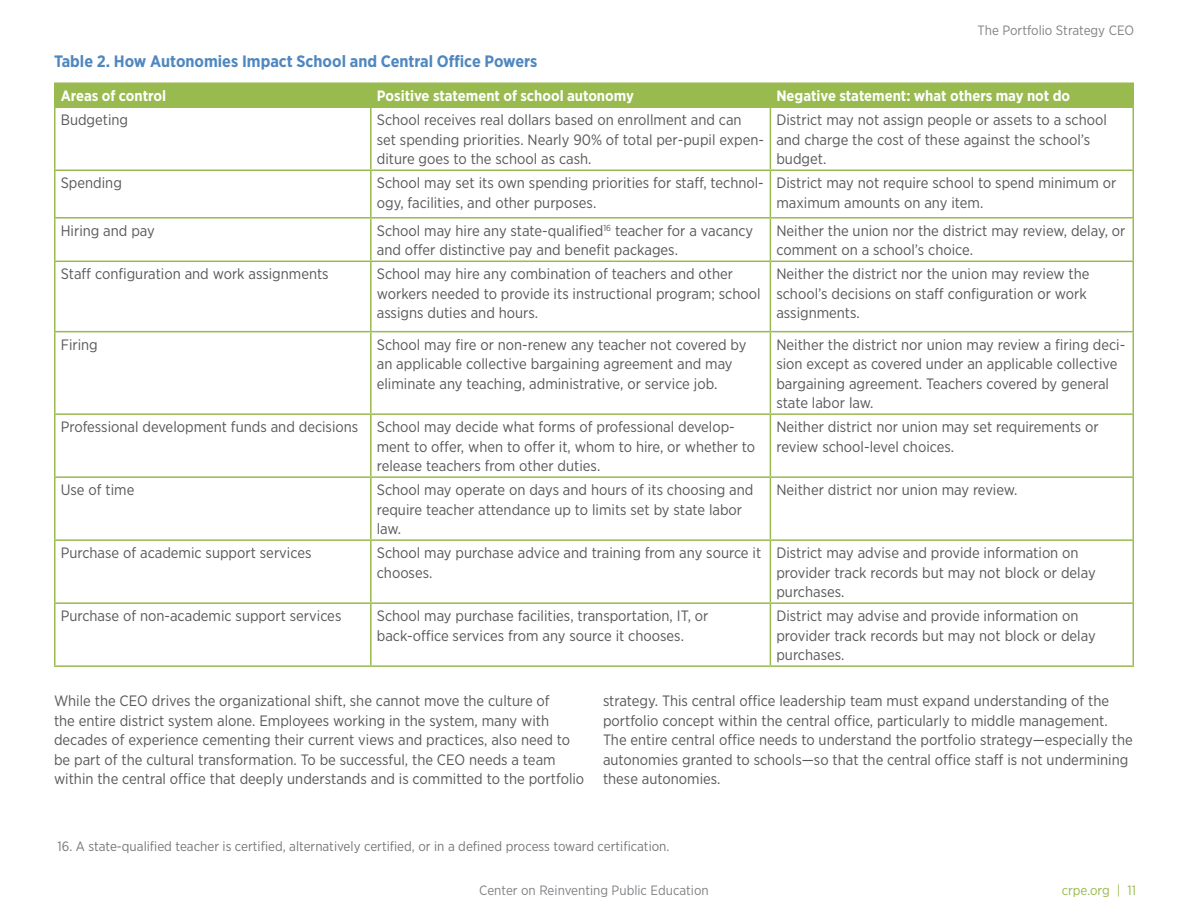
<style>
.page{position:relative;width:1188px;height:918px;background:#fff}
.page>*{position:absolute;margin:0;border:0;box-sizing:border-box;transform-origin:0 0}
.body_pp{font:700 16.5px "Gotham Narrow";color:#4f87bf}
.body_pp-2{font:15px/19.5px "Gotham Narrow";color:#57585a}
.t1{font:700 15px "Gotham Narrow";color:#fff}
.t2{font:13.5px "Gotham Narrow";color:#76787b}
.t3{font:13.5px "Gotham Narrow";color:#808285}
.t4{font:13.5px "Gotham Narrow";color:#98ba4f}
</style>
<div class="page">
<hr style="left:54px;top:82px;width:317px;height:2px;background:#98ba4f">
<hr style="left:54px;top:84px;width:2px;height:22px;background:#98ba4f">
<hr style="left:371px;top:82px;width:399px;height:2px;background:#98ba4f">
<hr style="left:770px;top:82px;width:364px;height:2px;background:#98ba4f">
<div style="left:56px;top:84px;width:1076px;height:22px;background:#98ba4f"></div>
<hr style="left:1132px;top:84px;width:2px;height:22px;background:#98ba4f">
<hr style="left:54px;top:106px;width:317px;height:2px;background:#98ba4f">
<hr style="left:54px;top:108px;width:2px;height:61px;background:#98ba4f">
<hr style="left:371px;top:106px;width:399px;height:2px;background:#98ba4f">
<hr style="left:370px;top:108px;width:2px;height:61px;background:#98ba4f">
<hr style="left:770px;top:106px;width:364px;height:2px;background:#98ba4f">
<hr style="left:770px;top:108px;width:1px;height:61px;background:#98ba4f">
<hr style="left:1132px;top:108px;width:2px;height:61px;background:#98ba4f">
<hr style="left:54px;top:169px;width:317px;height:2px;background:#98ba4f">
<hr style="left:54px;top:171px;width:2px;height:46px;background:#98ba4f">
<hr style="left:371px;top:169px;width:399px;height:2px;background:#98ba4f">
<hr style="left:370px;top:171px;width:2px;height:46px;background:#98ba4f">
<hr style="left:770px;top:169px;width:364px;height:2px;background:#98ba4f">
<hr style="left:770px;top:171px;width:1px;height:46px;background:#98ba4f">
<hr style="left:1132px;top:171px;width:2px;height:46px;background:#98ba4f">
<hr style="left:54px;top:217px;width:317px;height:2px;background:#98ba4f">
<hr style="left:54px;top:219px;width:2px;height:42px;background:#98ba4f">
<hr style="left:371px;top:217px;width:399px;height:2px;background:#98ba4f">
<hr style="left:370px;top:219px;width:2px;height:42px;background:#98ba4f">
<hr style="left:770px;top:217px;width:364px;height:2px;background:#98ba4f">
<hr style="left:770px;top:219px;width:1px;height:42px;background:#98ba4f">
<hr style="left:1132px;top:219px;width:2px;height:42px;background:#98ba4f">
<hr style="left:54px;top:261px;width:317px;height:1px;background:#98ba4f">
<hr style="left:54px;top:262px;width:2px;height:69px;background:#98ba4f">
<hr style="left:371px;top:261px;width:399px;height:1px;background:#98ba4f">
<hr style="left:370px;top:262px;width:2px;height:69px;background:#98ba4f">
<hr style="left:770px;top:261px;width:364px;height:1px;background:#98ba4f">
<hr style="left:770px;top:262px;width:1px;height:69px;background:#98ba4f">
<hr style="left:1132px;top:262px;width:2px;height:69px;background:#98ba4f">
<hr style="left:54px;top:331px;width:317px;height:1px;background:#98ba4f">
<hr style="left:54px;top:332px;width:2px;height:81px;background:#98ba4f">
<hr style="left:371px;top:331px;width:399px;height:1px;background:#98ba4f">
<hr style="left:370px;top:332px;width:2px;height:81px;background:#98ba4f">
<hr style="left:770px;top:331px;width:364px;height:1px;background:#98ba4f">
<hr style="left:770px;top:332px;width:1px;height:81px;background:#98ba4f">
<hr style="left:1132px;top:332px;width:2px;height:81px;background:#98ba4f">
<hr style="left:54px;top:413px;width:317px;height:2px;background:#98ba4f">
<hr style="left:54px;top:415px;width:2px;height:61px;background:#98ba4f">
<hr style="left:371px;top:413px;width:399px;height:2px;background:#98ba4f">
<hr style="left:370px;top:415px;width:2px;height:61px;background:#98ba4f">
<hr style="left:770px;top:413px;width:364px;height:2px;background:#98ba4f">
<hr style="left:770px;top:415px;width:1px;height:61px;background:#98ba4f">
<hr style="left:1132px;top:415px;width:2px;height:61px;background:#98ba4f">
<hr style="left:54px;top:476px;width:317px;height:2px;background:#98ba4f">
<hr style="left:54px;top:478px;width:2px;height:61px;background:#98ba4f">
<hr style="left:371px;top:476px;width:399px;height:2px;background:#98ba4f">
<hr style="left:370px;top:478px;width:2px;height:61px;background:#98ba4f">
<hr style="left:770px;top:476px;width:364px;height:2px;background:#98ba4f">
<hr style="left:770px;top:478px;width:1px;height:61px;background:#98ba4f">
<hr style="left:1132px;top:478px;width:2px;height:61px;background:#98ba4f">
<hr style="left:54px;top:539px;width:317px;height:2px;background:#98ba4f">
<hr style="left:54px;top:541px;width:2px;height:61px;background:#98ba4f">
<hr style="left:371px;top:539px;width:399px;height:2px;background:#98ba4f">
<hr style="left:370px;top:541px;width:2px;height:61px;background:#98ba4f">
<hr style="left:770px;top:539px;width:364px;height:2px;background:#98ba4f">
<hr style="left:770px;top:541px;width:1px;height:61px;background:#98ba4f">
<hr style="left:1132px;top:541px;width:2px;height:61px;background:#98ba4f">
<hr style="left:54px;top:602px;width:317px;height:2px;background:#98ba4f">
<hr style="left:54px;top:604px;width:2px;height:61px;background:#98ba4f">
<hr style="left:371px;top:602px;width:399px;height:2px;background:#98ba4f">
<hr style="left:370px;top:604px;width:2px;height:61px;background:#98ba4f">
<hr style="left:770px;top:602px;width:364px;height:2px;background:#98ba4f">
<hr style="left:770px;top:604px;width:1px;height:61px;background:#98ba4f">
<hr style="left:1132px;top:604px;width:2px;height:61px;background:#98ba4f">
<hr style="left:54px;top:665px;width:317px;height:2px;background:#98ba4f">
<hr style="left:371px;top:665px;width:399px;height:2px;background:#98ba4f">
<hr style="left:770px;top:665px;width:364px;height:2px;background:#98ba4f">
<p class="body_pp" style="left:54px;top:51px;width:485px">Table 2. How Autonomies Impact School and Central Office Powers</p>
<p class="t3" style="left:978px;top:22px;width:158px">The Portfolio Strategy CEO</p>
<p class="t1" style="left:61px;top:86px;width:107px">Areas of control</p>
<p class="t1" style="left:377px;top:86px;width:259px">Positive statement of school autonomy</p>
<p class="t1" style="left:776px;top:86px;width:295px">Negative statement: what others may not do</p>
<p class="body_pp-2" style="left:61px;top:110px;width:69px">Budgeting</p>
<p class="body_pp-2" style="left:377px;top:110px;width:389px">School receives real dollars based on enrollment and can set spending priorities. Nearly 90% of total per-pupil expen&shy;diture goes to the school as cash.</p>
<p class="body_pp-2" style="left:776px;top:110px;width:332px">District may not assign people or assets to a school and charge the cost of these against the school’s budget.</p>
<p class="body_pp-2" style="left:61px;top:173px;width:63px">Spending</p>
<p class="body_pp-2" style="left:377px;top:173px;width:389px">School may set its own spending priorities for staff, technol&shy;ogy, facilities, and other purposes.</p>
<p class="body_pp-2" style="left:776px;top:173px;width:341px">District may not require school to spend minimum or maximum amounts on any item.</p>
<p class="body_pp-2" style="left:61px;top:220px;width:96px">Hiring and pay</p>
<p class="body_pp-2" style="left:377px;top:220px;width:378px">School may hire any state-qualified<sup>16</sup> teacher for a vacancy and offer distinctive pay and benefit packages.</p>
<p class="body_pp-2" style="left:776px;top:220px;width:351px">Neither the union nor the district may review, delay, or comment on a school’s choice.</p>
<p class="body_pp-2" style="left:61px;top:264px;width:269px">Staff configuration and work assignments</p>
<p class="body_pp-2" style="left:377px;top:264px;width:385px">School may hire any combination of teachers and other workers needed to provide its instructional program; school assigns duties and hours.</p>
<p class="body_pp-2" style="left:776px;top:264px;width:315px">Neither the district nor the union may review the school’s decisions on staff configuration or work assignments.</p>
<p class="body_pp-2" style="left:61px;top:334px;width:39px">Firing</p>
<p class="body_pp-2" style="left:377px;top:334px;width:371px">School may fire or non-renew any teacher not covered by an applicable collective bargaining agreement and may eliminate any teaching, administrative, or service job.</p>
<p class="body_pp-2" style="left:776px;top:334px;width:350px">Neither the district nor union may review a firing deci&shy;sion except as covered under an applicable collective bargaining agreement. Teachers covered by general state labor law.</p>
<p class="body_pp-2" style="left:61px;top:417px;width:299px">Professional development funds and decisions</p>
<p class="body_pp-2" style="left:377px;top:417px;width:380px">School may decide what forms of professional develop&shy;ment to offer, when to offer it, whom to hire, or whether to release teachers from other duties.</p>
<p class="body_pp-2" style="left:776px;top:417px;width:324px">Neither district nor union may set requirements or review school-level choices.</p>
<p class="body_pp-2" style="left:61px;top:480px;width:75px">Use of time</p>
<p class="body_pp-2" style="left:377px;top:480px;width:378px">School may operate on days and hours of its choosing and require teacher attendance up to limits set by state labor law.</p>
<p class="body_pp-2" style="left:776px;top:480px;width:243px">Neither district nor union may review.</p>
<p class="body_pp-2" style="left:61px;top:543px;width:252px">Purchase of academic support services</p>
<p class="body_pp-2" style="left:377px;top:543px;width:386px">School may purchase advice and training from any source it chooses.</p>
<p class="body_pp-2" style="left:776px;top:543px;width:321px">District may advise and provide information on provider track records but may not block or delay purchases.</p>
<p class="body_pp-2" style="left:61px;top:606px;width:282px">Purchase of non-academic support services</p>
<p class="body_pp-2" style="left:377px;top:606px;width:333px">School may purchase facilities, transportation, IT, or back-office services from any source it chooses.</p>
<p class="body_pp-2" style="left:776px;top:606px;width:321px">District may advise and provide information on provider track records but may not block or delay purchases.</p>
<p class="body_pp-2" style="left:54px;top:691px;width:532px">While the CEO drives the organizational shift, she cannot move the culture of<br>the entire district system alone. Employees working in the system, many with decades of experience cementing their current views and practices, also need to be part of the cultural transformation. To be successful, the CEO needs a team within the central office that deeply understands and is committed to the portfolio</p>
<p class="body_pp-2" style="left:603px;top:691px;width:531px">strategy. This central office leadership team must expand understanding of the portfolio concept within the central office, particularly to middle management.<br>The entire central office needs to understand the portfolio strategy—especially the autonomies granted to schools—so that the central office staff is not undermining these autonomies.</p>
<p class="t2" style="left:57px;top:838px;width:614px">16. A state-qualified teacher is certified, alternatively certified, or in a defined process toward certification.</p>
<p class="t3" style="left:479px;top:881px;width:231px">Center on Reinventing Public Education</p>
<p class="t4" style="left:1062px;top:881px;width:76px">crpe.org | 11</p>
</div>
